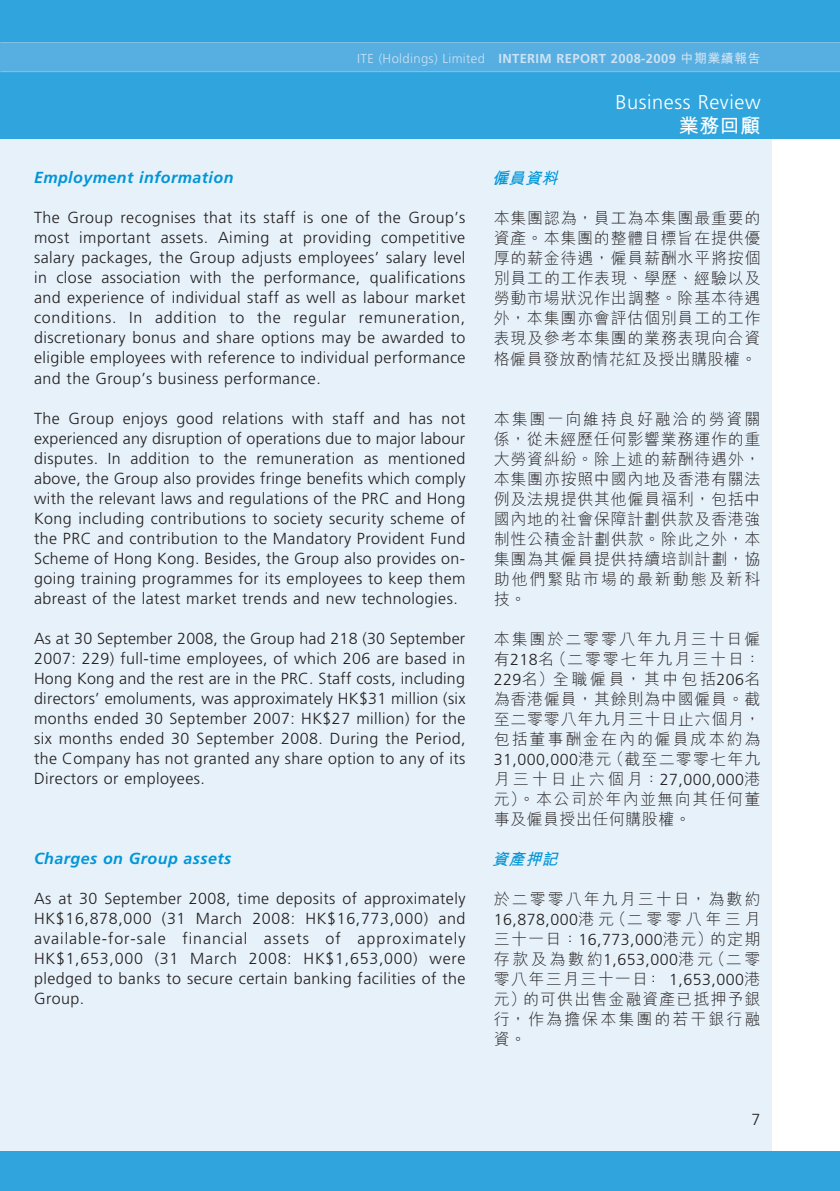
<style>
.page{position:relative;width:840px;height:1191px;background:#fff}
.page>*{position:absolute;margin:0;border:0;box-sizing:border-box;transform-origin:0 0}
.t1{font:300 20px "Frutiger LT Std";letter-spacing:.03em;color:#fff}
.t2{font:700 20px "M Hei HK";color:#fff}
._00_E_Body_Text{font:300 16px/20px "Frutiger LT Std";letter-spacing:.03em;color:#231f20;text-align:justify}
._00_C_Body_Text{font:300 16px/20px "M Hei HK";letter-spacing:.065em;color:#231f20;text-align:justify}
._03_E_Bdit_Body{font:italic 700 16px "Frutiger LT Std";letter-spacing:.03em;color:#0196d7}
._03_C_Bdit_Body{font:italic 700 16px "M Hei HK";color:#0196d7}
.t3{font:700 13px "Frutiger LT Std";letter-spacing:.03em;color:#cde3f5}
.s1{font-weight:300}
.s2{font-family:"M Hei HK"}
.s3{font-family:"Frutiger LT Std"}
</style>
<div class="page">
<div style="left:0;top:128px;width:771px;height:1051px;background:#e6f1f9"></div>
<div style="left:0;top:0;width:839px;height:139px;background:#30a5dd"></div>
<div style="left:0;top:1151px;width:839px;height:40px;background:#30a5dd"></div>
<div style="left:0;top:42px;width:839px;height:30px;background:#56aee1"></div>
<p class="t3" style="left:357px;top:50px;width:404px"><span class="s1">ITE (Holdings) Limited</span> INTERIM REPORT 2008-2009 <span class="s2">中期業績報告</span></p>
<p class="_03_E_Bdit_Body" style="left:34px;top:168px;width:201px">Employment information</p>
<p class="_00_E_Body_Text" style="left:34px;top:208px;width:433px">The Group recognises that its staff is one of the Group’s most important assets. Aiming at providing competitive salary packages, the Group adjusts employees’ salary level in close association with the performance, qualifications and experience of individual staff as well as labour market conditions. In addition to the regular remuneration, discretionary bonus and share options may be awarded to eligible employees with reference to individual performance and the Group’s business performance.</p>
<p class="_00_E_Body_Text" style="left:34px;top:408px;width:433px">The Group enjoys good relations with staff and has not experienced any disruption of operations due to major labour disputes. In addition to the remuneration as mentioned above, the Group also provides fringe benefits which comply with the relevant laws and regulations of the PRC and Hong Kong including contributions to society security scheme of the PRC and contribution to the Mandatory Provident Fund Scheme of Hong Kong. Besides, the Group also provides on&shy;going training programmes for its employees to keep them abreast of the latest market trends and new technologies.</p>
<p class="_00_E_Body_Text" style="left:34px;top:628px;width:433px">As at 30 September 2008, the Group had 218 (30 September 2007: 229) full-time employees, of which 206 are based in Hong Kong and the rest are in the PRC. Staff costs, including directors’ emoluments, was approximately HK$31 million (six months ended 30 September 2007: HK$27 million) for the six months ended 30 September 2008. During the Period, the Company has not granted any share option to any of its Directors or employees.</p>
<p class="_03_E_Bdit_Body" style="left:34px;top:848px;width:198px">Charges on Group assets</p>
<p class="_00_E_Body_Text" style="left:34px;top:888px;width:433px">As at 30 September 2008, time deposits of approximately HK$16,878,000 (31 March 2008: HK$16,773,000) and available-for-sale financial assets of approximately HK$1,653,000 (31 March 2008: HK$1,653,000) were pledged to banks to secure certain banking facilities of the Group.</p>
<p class="t1" style="left:615px;top:90px;width:147px">Business Review</p>
<p class="t2" style="left:678px;top:111px;width:83px">業務回顧</p>
<p class="_03_C_Bdit_Body" style="left:492px;top:167px;width:72px">僱員資料</p>
<p class="_00_C_Body_Text" style="left:493px;top:208px;width:268px">本集團認為，員工為本集團最重要的資產。本集團的整體目標旨在提供優厚的薪金待遇，僱員薪酬水平將按個別員工的工作表現、學歷、經驗以及勞動市場狀況作出調整。除基本待遇外，本集團亦會評估個別員工的工作表現及參考本集團的業務表現向合資格僱員發放酌情花紅及授出購股權。</p>
<p class="_00_C_Body_Text" style="left:493px;top:408px;width:268px">本集團一向維持良好融洽的勞資關係，從未經歷任何影響業務運作的重大勞資糾紛。除上述的薪酬待遇外，本集團亦按照中國內地及香港有關法例及法規提供其他僱員福利，包括中國內地的社會保障計劃供款及香港強制性公積金計劃供款。除此之外，本集團為其僱員提供持續培訓計劃，協助他們緊貼市場的最新動態及新科技。</p>
<p class="_00_C_Body_Text" style="left:493px;top:628px;width:268px">本集團於二零零八年九月三十日僱有<span class="s3">218</span>名（二零零七年九月三十日：<span class="s3">229</span>名）全職僱員，其中包括<span class="s3">206</span>名為香港僱員，其餘則為中國僱員。截至二零零八年九月三十日止六個月，包括董事酬金在內的僱員成本約為<span class="s3">31,000,000</span>港元（截至二零零七年九月三十日止六個月：<span class="s3">27,000,000</span>港元）。本公司於年內並無向其任何董事及僱員授出任何購股權。</p>
<p class="_03_C_Bdit_Body" style="left:492px;top:847px;width:72px">資產押記</p>
<p class="_00_C_Body_Text" style="left:493px;top:888px;width:268px">於二零零八年九月三十日，為數約<span class="s3">16,878,000</span>港元（二零零八年三月三十一日：<span class="s3">16,773,000</span>港元）的定期存款及為數約<span class="s3">1,653,000</span>港元（二零零八年三月三十一日﹕<span class="s3">1,653,000</span>港元）的可供出售金融資產已抵押予銀行，作為擔保本集團的若干銀行融資。</p>
<p class="_00_E_Body_Text" style="left:751px;top:1109px;width:10px">7</p>
</div>
